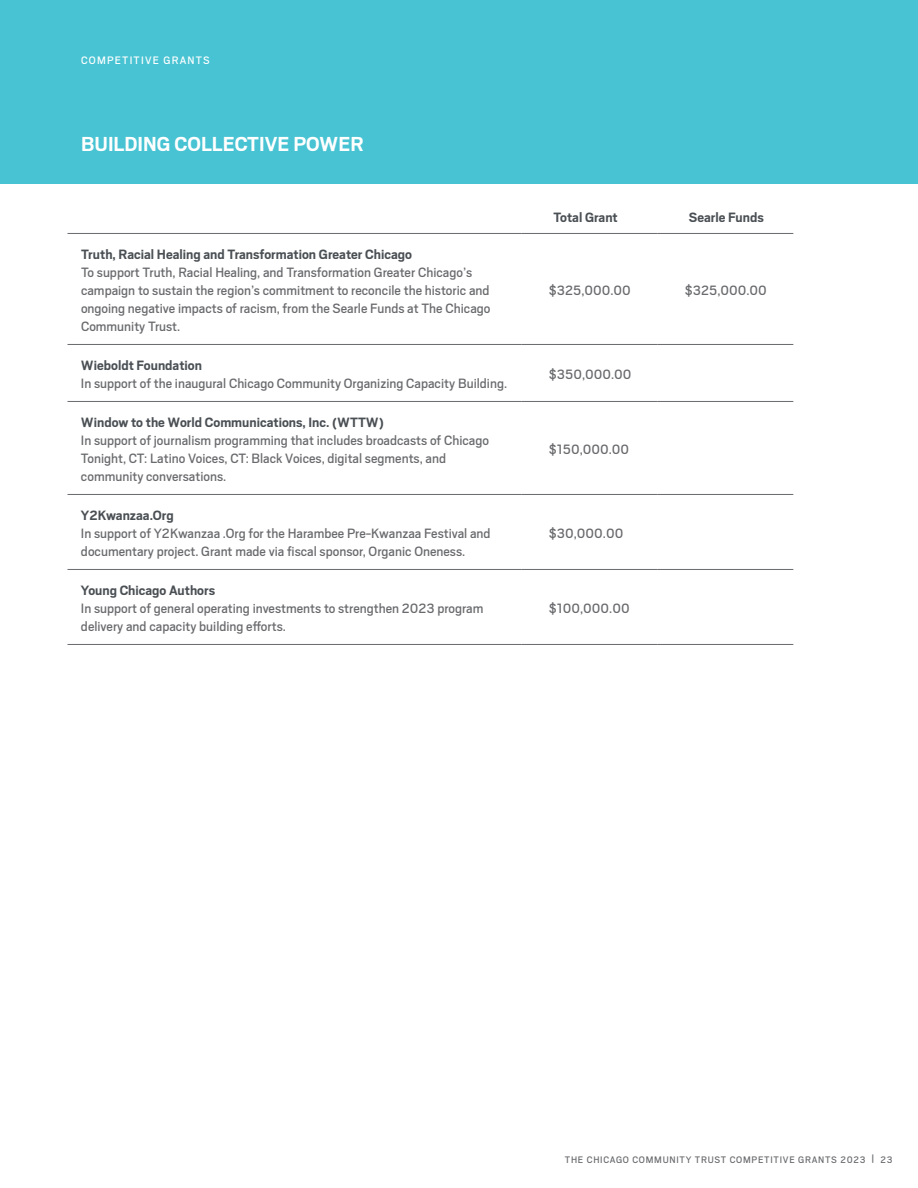
<style>
.page{position:relative;width:918px;height:1188px;background:#fff}
.page>*{position:absolute;margin:0;border:0;box-sizing:border-box;transform-origin:0 0}
.t1{font:700 22.5px "Scout";color:#fff}
.t2{font:15px/18px "Scout";color:#696a6d}
.t3{font:700 15px "Scout";color:#4a4f54}
.t4{font:12px "Scout";letter-spacing:.1em;color:#fff}
.t5{font:10.5px "Scout";letter-spacing:.07em;color:#696a6d}
</style>
<div class="page">
<div style="left:0;top:0;width:918px;height:183px;background:#47c3d3"></div>
<hr style="left:68px;top:233px;width:454px;height:1px;background:#696a6d">
<hr style="left:522px;top:233px;width:136px;height:1px;background:#696a6d">
<hr style="left:658px;top:233px;width:135px;height:1px;background:#696a6d">
<hr style="left:68px;top:344px;width:454px;height:1px;background:#696a6d">
<hr style="left:522px;top:344px;width:136px;height:1px;background:#696a6d">
<hr style="left:658px;top:344px;width:135px;height:1px;background:#696a6d">
<hr style="left:68px;top:401px;width:454px;height:1px;background:#696a6d">
<hr style="left:522px;top:401px;width:136px;height:1px;background:#696a6d">
<hr style="left:658px;top:401px;width:135px;height:1px;background:#696a6d">
<hr style="left:68px;top:494px;width:454px;height:1px;background:#696a6d">
<hr style="left:522px;top:494px;width:136px;height:1px;background:#696a6d">
<hr style="left:658px;top:494px;width:135px;height:1px;background:#696a6d">
<hr style="left:68px;top:569px;width:454px;height:1px;background:#696a6d">
<hr style="left:522px;top:569px;width:136px;height:1px;background:#696a6d">
<hr style="left:658px;top:569px;width:135px;height:1px;background:#696a6d">
<hr style="left:68px;top:644px;width:454px;height:1px;background:#696a6d">
<hr style="left:522px;top:644px;width:136px;height:1px;background:#696a6d">
<hr style="left:658px;top:644px;width:135px;height:1px;background:#696a6d">
<p class="t4" style="left:81px;top:52px;width:130px">COMPETITIVE GRANTS</p>
<h1 class="t1" style="left:81px;top:130px;width:284px">BUILDING COLLECTIVE POWER</h1>
<p class="t3" style="left:81px;top:245px;width:332px">Truth, Racial Healing and Transformation Greater Chicago</p>
<p class="t2" style="left:81px;top:263px;width:411px">To support Truth, Racial Healing, and Transformation Greater Chicago’s campaign to sustain the region’s commitment to reconcile the historic and ongoing negative impacts of racism, from the Searle Funds at The Chicago Community Trust.</p>
<p class="t3" style="left:81px;top:356px;width:123px">Wieboldt Foundation</p>
<p class="t2" style="left:81px;top:374px;width:428px">In support of the inaugural Chicago Community Organizing Capacity Building.</p>
<p class="t3" style="left:553px;top:207px;width:66px">Total Grant</p>
<p class="t3" style="left:689px;top:207px;width:76px">Searle Funds</p>
<p class="t2" style="left:549px;top:281px;width:84px">$325,000.00</p>
<p class="t2" style="left:685px;top:281px;width:84px">$325,000.00</p>
<p class="t2" style="left:549px;top:365px;width:84px">$350,000.00</p>
<p class="t3" style="left:81px;top:413px;width:305px">Window to the World Communications, Inc. (WTTW)</p>
<p class="t2" style="left:81px;top:431px;width:410px">In support of journalism programming that includes broadcasts of Chicago<br>Tonight, CT: Latino Voices, CT: Black Voices, digital segments, and community conversations.</p>
<p class="t2" style="left:549px;top:440px;width:82px">$150,000.00</p>
<p class="t3" style="left:81px;top:506px;width:94px">Y2Kwanzaa.Org</p>
<p class="t2" style="left:81px;top:524px;width:411px">In support of Y2Kwanzaa .Org for the Harambee Pre-Kwanzaa Festival and documentary project. Grant made via fiscal sponsor, Organic Oneness.</p>
<p class="t2" style="left:549px;top:524px;width:76px">$30,000.00</p>
<p class="t3" style="left:81px;top:581px;width:136px">Young Chicago Authors</p>
<p class="t2" style="left:81px;top:599px;width:404px">In support of general operating investments to strengthen 2023 program delivery and capacity building efforts.</p>
<p class="t2" style="left:549px;top:599px;width:82px">$100,000.00</p>
<p class="t5" style="left:565px;top:1153px;width:329px">THE CHICAGO COMMUNITY TRUST COMPETITIVE GRANTS 2023 | 23</p>
</div>
